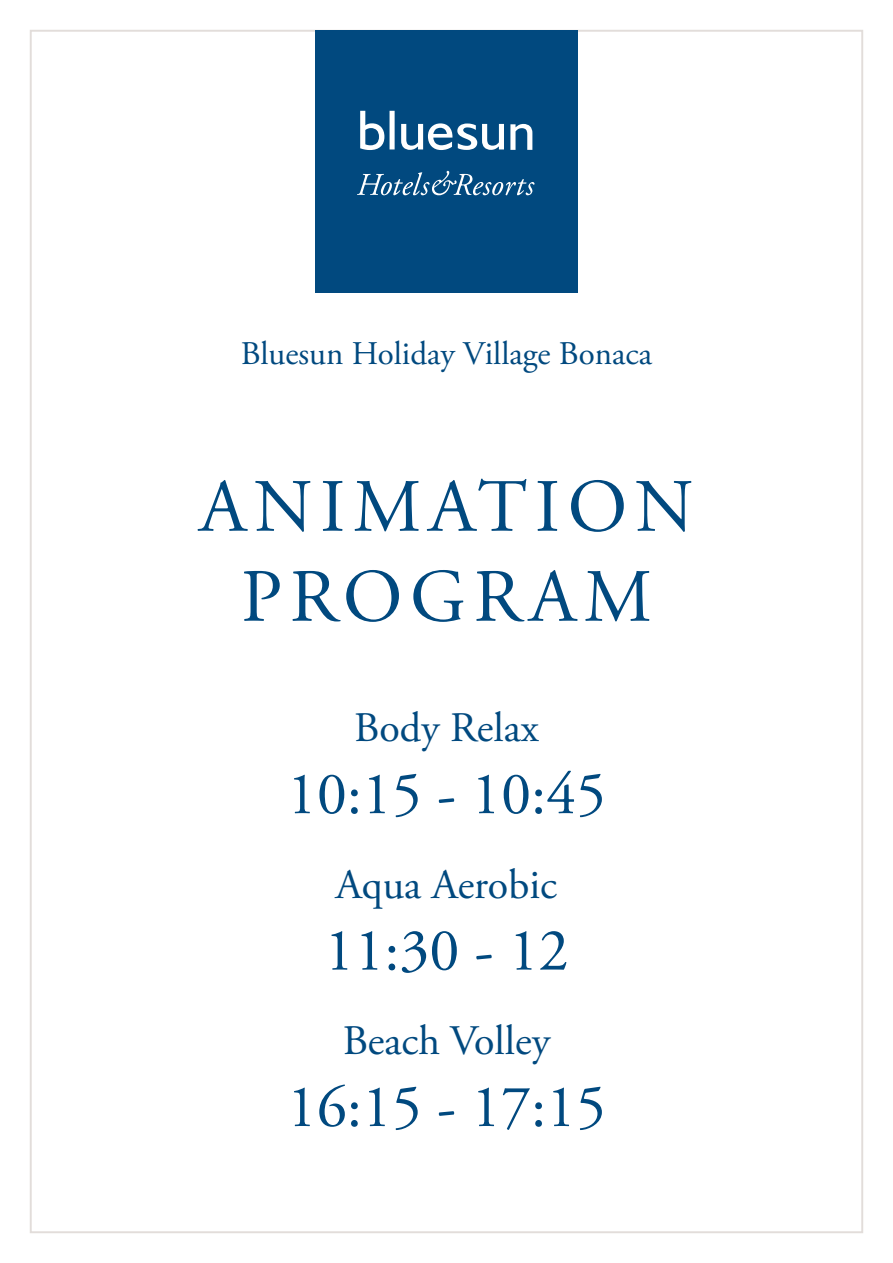
<style>
.page{position:relative;width:893px;height:1263px;background:#fff}
.page>*{position:absolute;margin:0;border:0;box-sizing:border-box;transform-origin:0 0}
.t1{font:75px/90px "Adobe Garamond Pro";letter-spacing:.1em;color:#01497f;text-align:center}
.t2{font:60px "Adobe Garamond Pro";color:#01497f}
.t3{font:42px "Adobe Garamond Pro";color:#01497f}
.t4{font:33px "Adobe Garamond Pro";color:#01497f}
</style>
<div class="page">
<div style="left:315px;top:30px;width:263px;height:262px;background:#01497f"></div>
<svg style="left:357px;top:171px;width:177px;height:24px"></svg>
<svg style="left:510px;top:124px;width:22px;height:26px"></svg>
<svg style="left:360px;top:111px;width:144px;height:39px"></svg>
<p class="t4" style="left:241px;top:334px;width:413px">Bluesun Holiday Village Bonaca</p>
<h1 class="t1" style="left:200px;top:464px;width:495px">ANIMATION<br>PROGRAM</h1>
<p class="t3" style="left:354px;top:702px;width:186px">Body Relax</p>
<h2 class="t2" style="left:287px;top:758px;width:321px">10:15 - 10:45</h2>
<p class="t3" style="left:336px;top:859px;width:222px">Aqua Aerobic</p>
<h2 class="t2" style="left:324px;top:914px;width:246px">11:30 - 12</h2>
<p class="t3" style="left:343px;top:1015px;width:209px">Beach Volley</p>
<h2 class="t2" style="left:287px;top:1071px;width:321px">16:15 - 17:15</h2>
</div>
